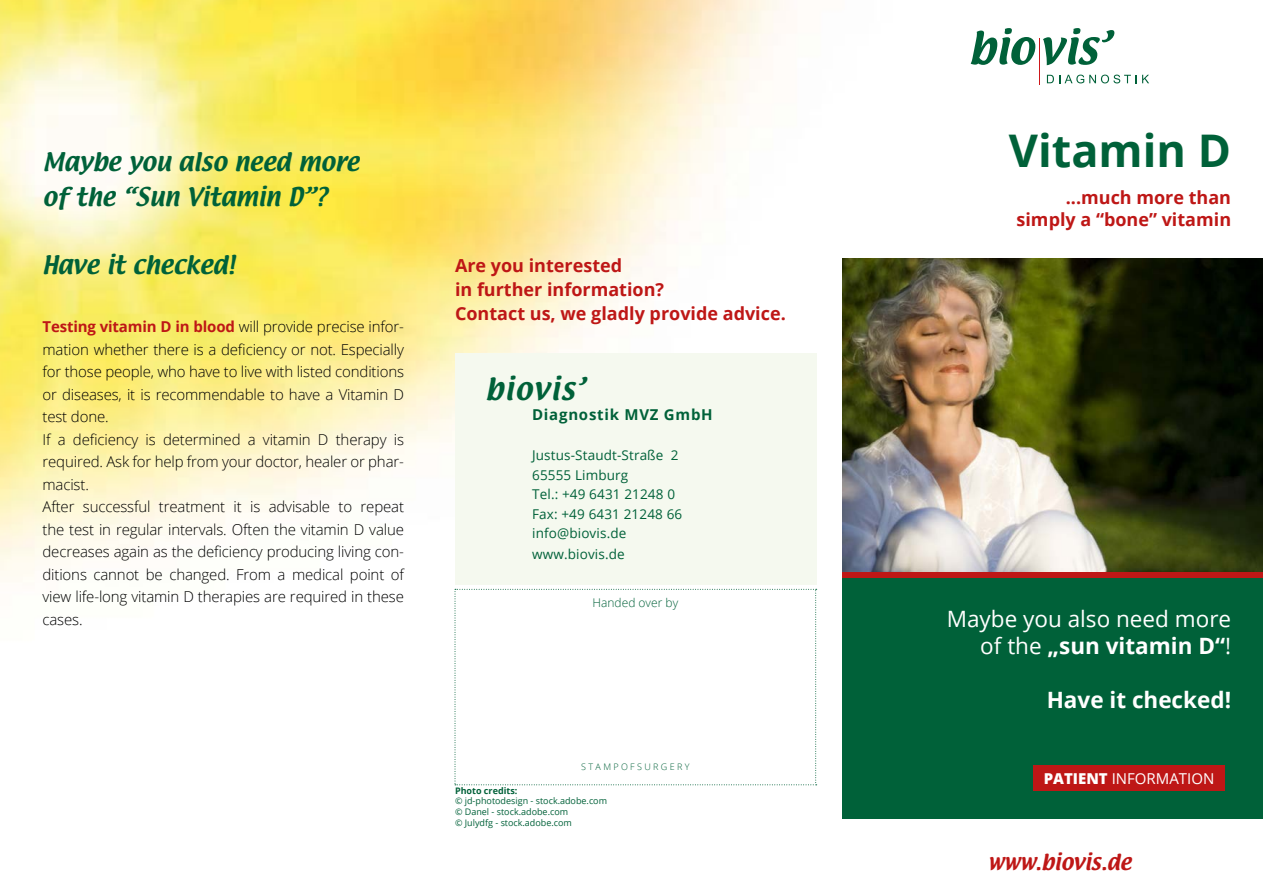
<style>
.page{position:relative;width:1263px;height:893px;background:#fff}
.page>*{position:absolute;margin:0;border:0;box-sizing:border-box;transform-origin:0 0}
.t1{font:700 45px "Open Sans";color:#006139}
.t2{font:27px "Textile";letter-spacing:.05em;color:#006139}
.t3{font:22.5px "Textile";color:#006139}
.t4{font:700 22.5px "Open Sans";color:#fff}
.t5{font:22.5px "Open Sans";color:#fff}
.t6{font:19.5px "Textile";color:#be1716}
.t7{font:700 18px "Open Sans";color:#be1716}
.t8{font:300 15px/22.5px "Open Sans";letter-spacing:-.01em;color:#000;text-align:justify}
.t9{font:15px "Open Sans";color:#fff}
.t10{font:700 15px "Open Sans";letter-spacing:.05em;color:#006139}
.t11{font:13.5px "Open Sans";letter-spacing:.01em;color:#006139}
.t12{font:300 12px "Open Sans";color:#006139}
.t13{font:9px "Open Sans";color:#006139}
.t14{font:300 9px "Open Sans";color:#006139}
.t15{font:700 9px "Open Sans";color:#006139}
.s1{font-weight:700;color:#be1716}
.s2{font-weight:400}
.s3{font-weight:800}
</style>
<div class="page">
<img style="left:0;top:0;width:1061px;height:753px">
<hr style="left:1038px;top:38px;width:1px;height:47px;background:#cd171a">
<svg style="left:971px;top:28px;width:143px;height:37px"></svg>
<svg style="left:1047px;top:75px;width:89px;height:8px"></svg>
<svg style="left:1142px;top:75px;width:7px;height:8px"></svg>
<img style="left:842px;top:258px;width:421px;height:314px">
<div style="left:842px;top:572px;width:421px;height:6px;background:#be1716"></div>
<div style="left:842px;top:578px;width:421px;height:240px;background:#006139"></div>
<div style="left:1033px;top:765px;width:192px;height:26px;background:#be1716"></div>
<div style="left:455px;top:353px;width:361px;height:232px;background:#f5f9ef"></div>
<svg style="left:455px;top:589px;width:362px;height:196px"></svg>
<p class="t3" style="left:43px;top:146px;width:318px">Maybe you also need more</p>
<p class="t3" style="left:43px;top:180px;width:286px">of the “Sun Vitamin D”?</p>
<p class="t3" style="left:43px;top:249px;width:194px">Have it checked!</p>
<p class="t8" style="left:43px;top:315px;width:363px"><span class="s1">Testing vitamin D in blood</span> will provide precise infor&shy;mation whether there is a deficiency or not. Especially for those people, who have to live with listed conditions or diseases, it is recommendable to have a Vitamin D test done.</p>
<p class="t8" style="left:43px;top:428px;width:363px">If a deficiency is determined a vitamin D therapy is required. Ask for help from your doctor, healer or phar&shy;macist.</p>
<p class="t8" style="left:43px;top:495px;width:363px">After successful treatment it is advisable to repeat the test in regular intervals. Often the vitamin D value decreases again as the deficiency producing living con&shy;ditions cannot be changed. From a medical point of view life-long vitamin D therapies are required in these cases.</p>
<p class="t7" style="left:455px;top:253px;width:169px">Are you interested</p>
<p class="t7" style="left:455px;top:277px;width:211px">in further information?</p>
<p class="t7" style="left:455px;top:301px;width:332px">Contact us, we gladly provide advice.</p>
<p class="t2" style="left:485px;top:370px;width:101px">biovis’</p>
<p class="t10" style="left:532px;top:403px;width:182px">Diagnostik MVZ GmbH</p>
<p class="t11" style="left:532px;top:446px;width:148px">Justus-Staudt-Straße 2</p>
<p class="t11" style="left:532px;top:465px;width:98px">65555 Limburg</p>
<p class="t11" style="left:532px;top:485px;width:144px">Tel.: +49 6431 21248 0</p>
<p class="t11" style="left:532px;top:504px;width:152px">Fax: +49 6431 21248 66</p>
<p class="t11" style="left:532px;top:524px;width:96px">info@biovis.de</p>
<p class="t11" style="left:532px;top:545px;width:94px">www.biovis.de</p>
<p class="t12" style="left:592px;top:594px;width:87px">Handed over by</p>
<p class="t14" style="left:581px;top:761px;width:110px">S T A M P O F S U R G E R Y</p>
<p class="t15" style="left:455px;top:784px;width:64px">Photo credits:</p>
<p class="t13" style="left:455px;top:795px;width:154px">© jd-photodesign - stock.adobe.com</p>
<p class="t13" style="left:455px;top:806px;width:115px">© Danel - stock.adobe.com</p>
<p class="t13" style="left:455px;top:816px;width:118px">© Julydfg - stock.adobe.com</p>
<p class="t1" style="left:1009px;top:119px;width:224px">Vitamin D</p>
<p class="t7" style="left:1066px;top:185px;width:167px">...much more than</p>
<p class="t7" style="left:1016px;top:207px;width:216px">simply a “bone” vitamin</p>
<p class="t5" style="left:947px;top:604px;width:286px">Maybe you also need more</p>
<p class="t4" style="left:980px;top:630px;width:252px"><span class="s2">of the</span> „sun vitamin D“<span class="s2">!</span></p>
<p class="t4" style="left:1047px;top:684px;width:186px">Have it checked!</p>
<p class="t9" style="left:1044px;top:768px;width:172px"><span class="s3">PATIENT</span> INFORMATION</p>
<p class="t6" style="left:988px;top:848px;width:145px">www.biovis.de</p>
</div>
